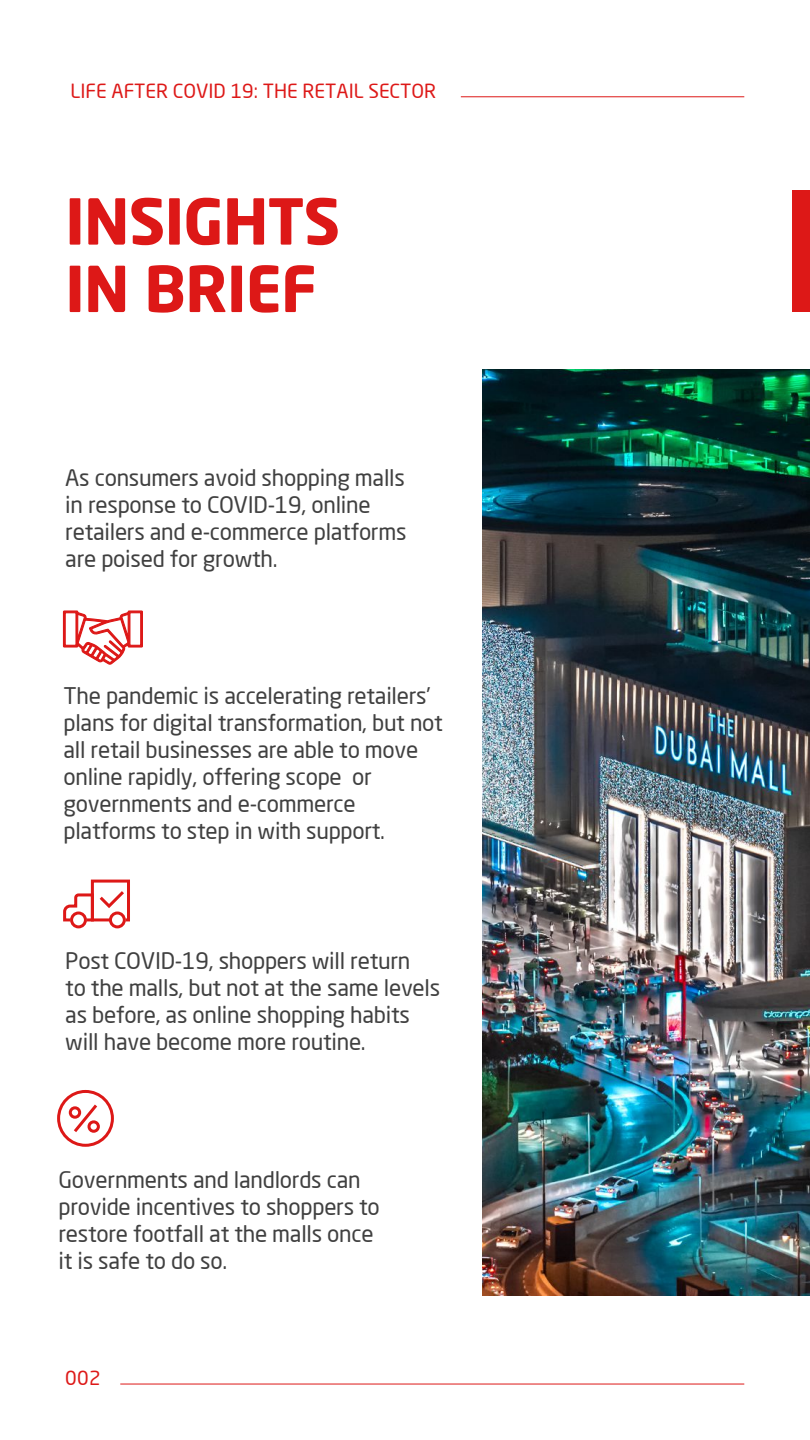
<style>
.page{position:relative;width:810px;height:1440px;background:#fff}
.page>*{position:absolute;margin:0;border:0;box-sizing:border-box;transform-origin:0 0}
.t1{font:700 62.47px/67.4px "Neo Sans Arabic";letter-spacing:-.01em;color:#dd1817}
.t2{font:22.5px/27px "Neo Sans Arabic";letter-spacing:-.01em;color:#404040}
.t3{font:19.2px "Neo Sans Arabic";color:#dd1817}
</style>
<div class="page">
<hr style="left:461px;top:96px;width:283px;height:1px;background:#dd1817">
<hr style="left:120px;top:1384px;width:624px;height:1px;background:#dd1817">
<div style="left:793px;top:191px;width:17px;height:121px;background:#dd1817"></div>
<svg style="left:62px;top:610px;width:81px;height:55px"></svg>
<div style="left:70px;top:912px;width:17px;height:16px;border:3px solid #dd1817;border-radius:50%"></div>
<div style="left:109px;top:912px;width:17px;height:16px;border:3px solid #dd1817;border-radius:50%"></div>
<svg style="left:63px;top:879px;width:67px;height:44px"></svg>
<div style="left:69px;top:1106px;width:12px;height:13px;border:3px solid #dd1817;border-radius:50%"></div>
<svg style="left:71px;top:1104px;width:29px;height:29px"></svg>
<div style="left:57px;top:1090px;width:57px;height:57px;border:3px solid #dd1817;border-radius:50%"></div>
<img style="left:483px;top:369px;width:327px;height:926px">
<p class="t3" style="left:71px;top:76px;width:367px">LIFE AFTER COVID 19: THE RETAIL SECTOR</p>
<h1 class="t1" style="left:65px;top:189px;width:277px">INSIGHTS<br>IN BRIEF</h1>
<p class="t2" style="left:65px;top:465px;width:343px">As consumers avoid shopping malls in response to COVID-19, online retailers and e-commerce platforms are poised for growth.</p>
<p class="t2" style="left:63px;top:683px;width:381px">The pandemic is accelerating retailers’ plans for digital transformation, but not all retail businesses are able to move online rapidly, offering scope or governments and e-commerce platforms to step in with support.</p>
<p class="t2" style="left:65px;top:947px;width:377px">Post COVID-19, shoppers will return<br>to the malls, but not at the same levels as before, as online shopping habits will have become more routine.</p>
<p class="t2" style="left:58px;top:1167px;width:323px">Governments and landlords can provide incentives to shoppers to restore footfall at the malls once it is safe to do so.</p>
<p class="t3" style="left:65px;top:1364px;width:37px">002</p>
</div>
